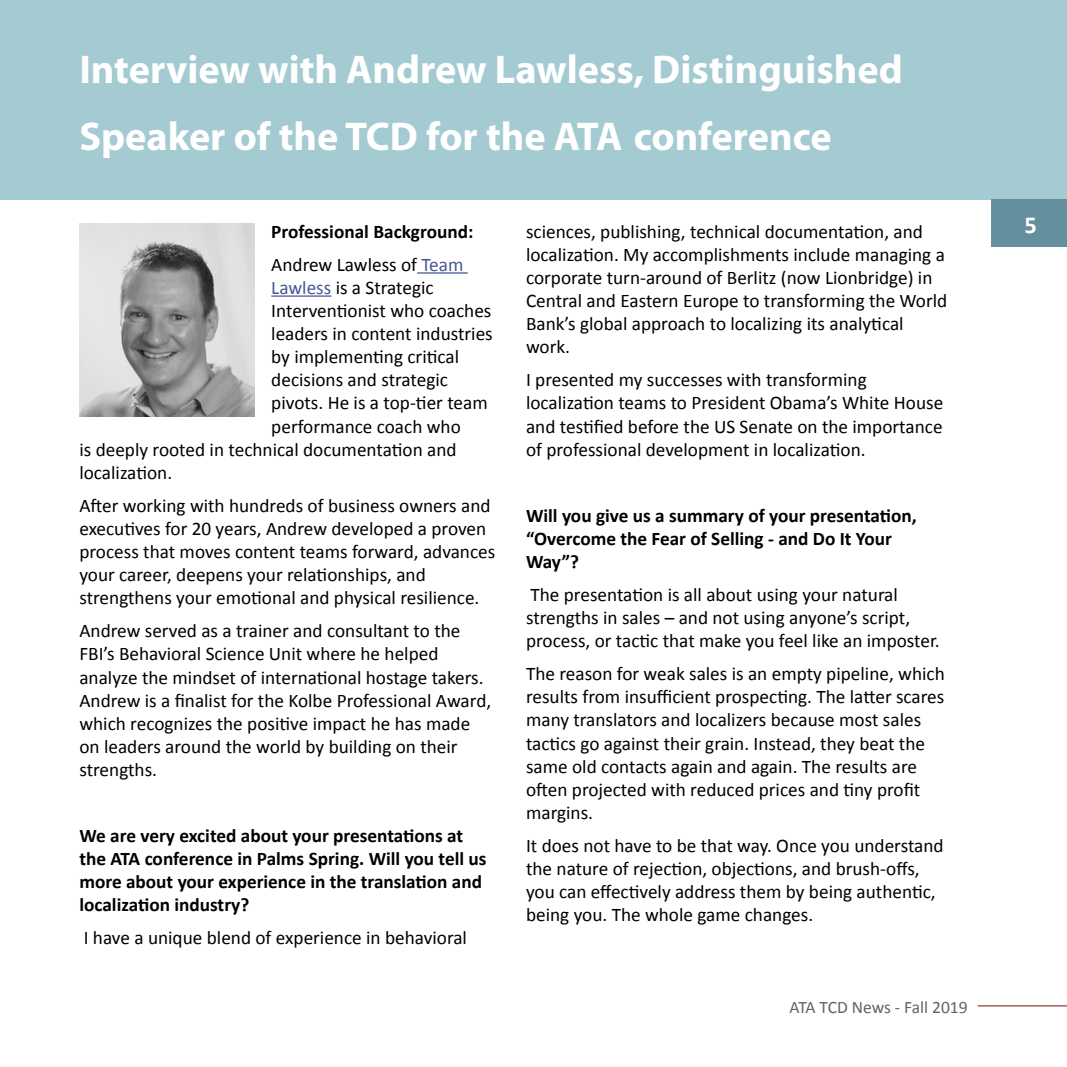
<style>
.page{position:relative;width:1067px;height:1067px;background:#fff}
.page>*{position:absolute;margin:0;border:0;box-sizing:border-box;transform-origin:0 0}
.t1{font:700 40.25px/67.2px "Myriad Pro";color:#fff}
.t2{font:700 24.5px "Calibri";color:#fff}
.t3{font:19.25px/23.1px "Calibri";color:#000}
.t4{font:700 19.25px/23.1px "Calibri";color:#000}
.t5{font:17.5px "Calibri";color:#636363}
.s1{font-weight:400}
.s2{font-weight:400;color:#465792}
.s3{color:#465792}
</style>
<div class="page">
<div style="left:0;top:0;width:1067px;height:199px;background:#a5cbd2"></div>
<hr style="left:417px;top:272px;width:51px;height:1px;background:#465792">
<hr style="left:271px;top:295px;width:60px;height:2px;background:#465792">
<img style="left:79px;top:224px;width:176px;height:192px">
<div style="left:991px;top:199px;width:76px;height:48px;background:#64909d"></div>
<hr style="left:977px;top:1005px;width:90px;height:1px;background:#aa7570">
<h1 class="t1" style="left:79px;top:37px;width:825px">Interview with Andrew Lawless, Distinguished<br>Speaker of the TCD for the ATA conference</h1>
<p class="t4" style="left:271px;top:214px;width:203px;line-height:33.1px">Professional Background:<br><span class="s1">Andrew Lawless of</span> <span class="s2">Team</span></p>
<p class="t3" style="left:271px;top:275px;width:164px"><span class="s3">Lawless</span> is a Strategic</p>
<p class="t3" style="left:271px;top:298px;width:222px">Interventionist who coaches</p>
<p class="t3" style="left:271px;top:321px;width:223px">leaders in content industries</p>
<p class="t3" style="left:271px;top:344px;width:189px">by implementing critical</p>
<p class="t3" style="left:271px;top:367px;width:178px">decisions and strategic</p>
<p class="t3" style="left:271px;top:390px;width:218px">pivots. He is a top-tier team</p>
<p class="t3" style="left:271px;top:414px;width:191px">performance coach who</p>
<p class="t3" style="left:79px;top:437px;width:379px">is deeply rooted in technical documentation and</p>
<p class="t3" style="left:79px;top:460px;width:94px">localization.</p>
<p class="t3" style="left:79px;top:493px;width:417px">After working with hundreds of business owners and executives for 20 years, Andrew developed a proven process that moves content teams forward, advances your career, deepens your relationships, and strengthens your emotional and physical resilience.</p>
<p class="t3" style="left:79px;top:618px;width:413px">Andrew served as a trainer and consultant to the FBI’s Behavioral Science Unit where he helped analyze the mindset of international hostage takers.<br>Andrew is a finalist for the Kolbe Professional Award, which recognizes the positive impact he has made on leaders around the world by building on their strengths.</p>
<p class="t4" style="left:79px;top:823px;width:408px">We are very excited about your presentations at the ATA conference in Palms Spring. Will you tell us more about your experience in the translation and localization industry?</p>
<p class="t3" style="left:84px;top:925px;width:385px">I have a unique blend of experience in behavioral</p>
<p class="t3" style="left:526px;top:219px;width:423px">sciences, publishing, technical documentation, and localization. My accomplishments include managing a corporate turn-around of Berlitz (now Lionbridge) in Central and Eastern Europe to transforming the World Bank’s global approach to localizing its analytical work.</p>
<p class="t3" style="left:526px;top:367px;width:419px">I presented my successes with transforming localization teams to President Obama’s White House and testified before the US Senate on the importance of professional development in localization.</p>
<p class="t4" style="left:526px;top:503px;width:392px">Will you give us a summary of your presentation, “Overcome the Fear of Selling - and Do It Your<br>Way”?</p>
<p class="t3" style="left:526px;top:582px;width:415px">The presentation is all about using your natural strengths in sales – and not using anyone’s script, process, or tactic that make you feel like an imposter.</p>
<p class="t3" style="left:526px;top:661px;width:420px">The reason for weak sales is an empty pipeline, which results from insufficient prospecting. The latter scares many translators and localizers because most sales tactics go against their grain. Instead, they beat the same old contacts again and again. The results are often projected with reduced prices and tiny profit margins.</p>
<p class="t3" style="left:526px;top:833px;width:419px">It does not have to be that way. Once you understand the nature of rejection, objections, and brush-offs, you can effectively address them by being authentic, being you. The whole game changes.</p>
<p class="t5" style="left:789px;top:996px;width:180px">ATA TCD News - Fall 2019</p>
<p class="t2" style="left:1024px;top:209px;width:14px">5</p>
</div>
